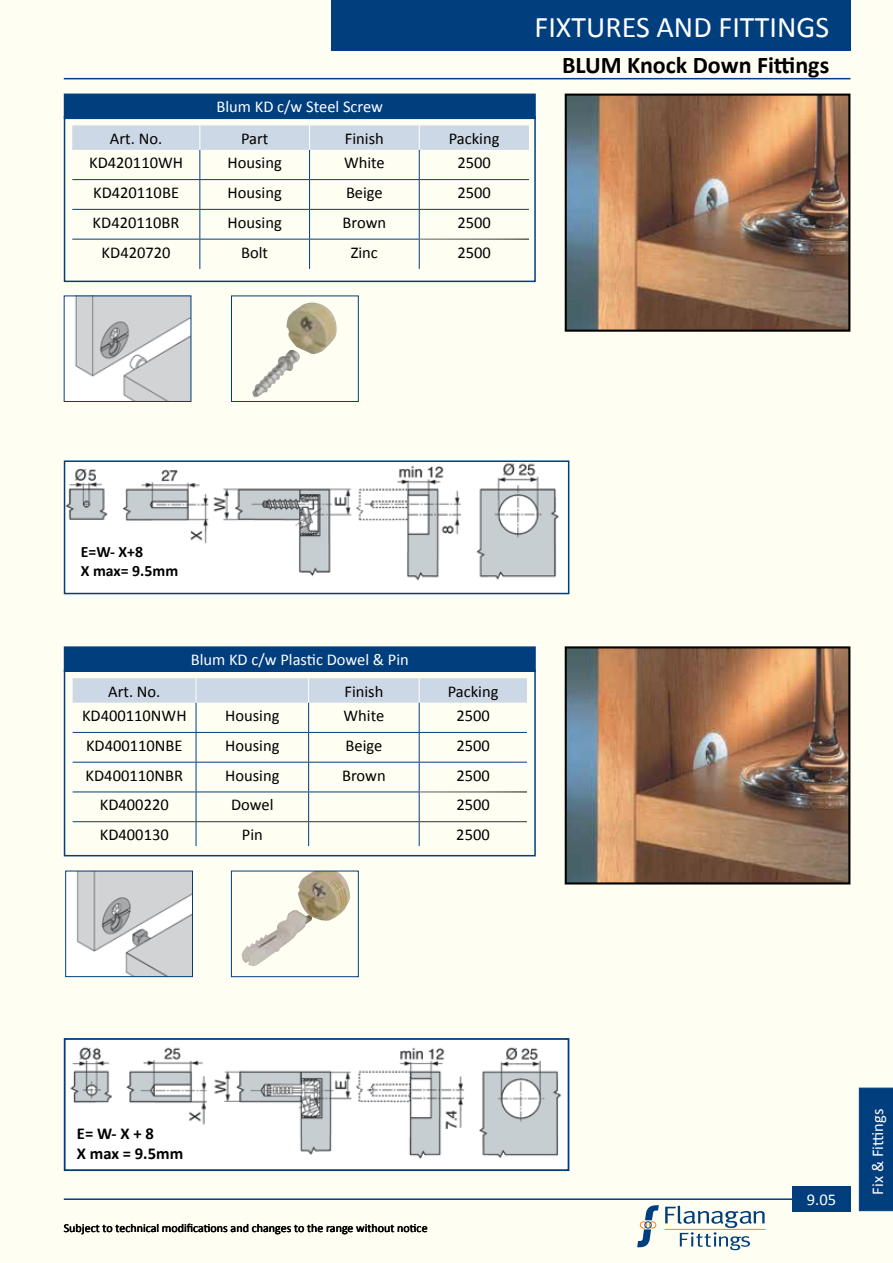
<style>
.page{position:relative;width:893px;height:1263px;background:#fffef2}
.page>*{position:absolute;margin:0;border:0;box-sizing:border-box;transform-origin:0 0}
.t1{font:30px "Calibri";color:#fff}
.t2{font:700 24px "Calibri";color:#000}
.t3{font:700 16.65px/20px "Calibri";color:#000}
.t4{font:16.5px "Calibri";color:#000}
.t5{font:16.5px "Calibri";color:#fff}
.t6{font:700 15.75px/18.9px "Calibri";color:#000}
.t7{font:12px "Calibri";color:#000}
</style>
<div class="page">
<div style="left:331px;top:0;width:519px;height:50px;background:#003e7e"></div>
<hr style="left:64px;top:78px;width:786px;height:1px;background:#003e7e">
<hr style="left:64px;top:1198px;width:786px;height:2px;background:#003e7e">
<svg style="left:637px;top:1205px;width:22px;height:42px"></svg>
<svg style="left:665px;top:1205px;width:100px;height:45px"></svg>
<hr style="left:665px;top:1229px;width:100px;height:1px;background:#f58426">
<div style="left:792px;top:1186px;width:58px;height:26px;background:#003e7e"></div>
<div style="left:859px;top:1088px;width:34px;height:123px;background:#003e7e"></div>
<div style="left:64px;top:116px;width:472px;height:166px;border:2px solid #003e7e"></div>
<div style="left:65px;top:94px;width:470px;height:24px;background:#003e7e"></div>
<div style="left:64px;top:94px;width:472px;height:25px;border:2px solid #003e7e"></div>
<hr style="left:72px;top:239px;width:128px;height:1px;background:#003e7e">
<hr style="left:200px;top:239px;width:110px;height:1px;background:#003e7e">
<hr style="left:199px;top:239px;width:1px;height:30px;background:#003e7e">
<hr style="left:310px;top:239px;width:110px;height:1px;background:#003e7e">
<hr style="left:309px;top:239px;width:1px;height:30px;background:#003e7e">
<hr style="left:419px;top:239px;width:1px;height:30px;background:#003e7e">
<hr style="left:420px;top:239px;width:109px;height:1px;background:#fff">
<svg style="left:72px;top:125px;width:457px;height:114px"></svg>
<img style="left:252px;top:302px;width:85px;height:95px">
<div style="left:231px;top:296px;width:128px;height:106px;border:1px solid #003e7e"></div>
<img style="left:66px;top:298px;width:123px;height:102px">
<img style="left:67px;top:463px;width:499px;height:128px">
<div style="left:64px;top:460px;width:505px;height:134px;border:2px solid #003e7e"></div>
<img style="left:568px;top:97px;width:279px;height:232px">
<div style="left:565px;top:94px;width:285px;height:238px;border:2px solid #000"></div>
<img style="left:242px;top:873px;width:108px;height:93px">
<div style="left:231px;top:871px;width:128px;height:106px;border:1px solid #003e7e"></div>
<div style="left:65px;top:647px;width:470px;height:24px;background:#003e7e"></div>
<div style="left:64px;top:646px;width:472px;height:26px;border:2px solid #003e7e"></div>
<div style="left:64px;top:670px;width:472px;height:186px;border:2px solid #003e7e"></div>
<svg style="left:73px;top:678px;width:454px;height:168px"></svg>
<img style="left:67px;top:873px;width:124px;height:102px">
<div style="left:65px;top:871px;width:128px;height:106px;border:1px solid #003e7e"></div>
<img style="left:568px;top:649px;width:279px;height:232px">
<div style="left:565px;top:646px;width:285px;height:238px;border:2px solid #000"></div>
<img style="left:67px;top:1041px;width:499px;height:127px">
<div style="left:64px;top:1038px;width:505px;height:133px;border:2px solid #003e7e"></div>
<p class="t5" style="left:216px;top:96px;width:168px">Blum KD c/w Steel Screw</p>
<p class="t4" style="left:110px;top:128px;width:54px">Art. No.</p>
<p class="t4" style="left:241px;top:128px;width:29px">Part</p>
<p class="t4" style="left:345px;top:128px;width:40px">Finish</p>
<p class="t4" style="left:449px;top:128px;width:52px">Packing</p>
<p class="t4" style="left:89px;top:152px;width:95px">KD420110WH</p>
<p class="t4" style="left:228px;top:152px;width:56px">Housing</p>
<p class="t4" style="left:344px;top:152px;width:42px">White</p>
<p class="t4" style="left:457px;top:152px;width:35px">2500</p>
<p class="t4" style="left:93px;top:182px;width:87px">KD420110BE</p>
<p class="t4" style="left:228px;top:182px;width:56px">Housing</p>
<p class="t4" style="left:346px;top:182px;width:38px">Beige</p>
<p class="t4" style="left:457px;top:182px;width:35px">2500</p>
<p class="t4" style="left:93px;top:212px;width:88px">KD420110BR</p>
<p class="t4" style="left:228px;top:212px;width:56px">Housing</p>
<p class="t4" style="left:343px;top:212px;width:45px">Brown</p>
<p class="t4" style="left:457px;top:212px;width:35px">2500</p>
<p class="t4" style="left:102px;top:242px;width:70px">KD420720</p>
<p class="t4" style="left:241px;top:242px;width:28px">Bolt</p>
<p class="t4" style="left:351px;top:242px;width:29px">Zinc</p>
<p class="t4" style="left:457px;top:242px;width:35px">2500</p>
<h1 class="t1" style="left:616px;top:8px;width:235px">Faber cooker hoods</h1>
<h1 class="t1" style="left:535px;top:8px;width:296px">FIXTURES AND FITTINGS</h1>
<h2 class="t2" style="left:562px;top:50px;width:269px">BLUM Knock Down Fittings</h2>
<p class="t6" style="left:81px;top:542px;width:99px">E=W- X+8<br>X max= 9.5mm</p>
<p class="t5" style="left:191px;top:649px;width:220px">Blum KD c/w Plastic Dowel &amp; Pin</p>
<p class="t4" style="left:108px;top:681px;width:54px">Art. No.</p>
<p class="t4" style="left:344px;top:681px;width:40px">Finish</p>
<p class="t4" style="left:448px;top:681px;width:52px">Packing</p>
<p class="t4" style="left:82px;top:705px;width:106px">KD400110NWH</p>
<p class="t4" style="left:225px;top:705px;width:56px">Housing</p>
<p class="t4" style="left:344px;top:705px;width:42px">White</p>
<p class="t4" style="left:456px;top:705px;width:35px">2500</p>
<p class="t4" style="left:86px;top:735px;width:98px">KD400110NBE</p>
<p class="t4" style="left:225px;top:735px;width:56px">Housing</p>
<p class="t4" style="left:345px;top:735px;width:38px">Beige</p>
<p class="t4" style="left:456px;top:735px;width:35px">2500</p>
<p class="t4" style="left:86px;top:765px;width:99px">KD400110NBR</p>
<p class="t4" style="left:225px;top:765px;width:56px">Housing</p>
<p class="t4" style="left:342px;top:765px;width:45px">Brown</p>
<p class="t4" style="left:456px;top:765px;width:35px">2500</p>
<p class="t4" style="left:100px;top:794px;width:70px">KD400220</p>
<p class="t4" style="left:231px;top:794px;width:44px">Dowel</p>
<p class="t4" style="left:456px;top:794px;width:35px">2500</p>
<p class="t4" style="left:100px;top:824px;width:70px">KD400130</p>
<p class="t4" style="left:242px;top:824px;width:22px">Pin</p>
<p class="t4" style="left:456px;top:824px;width:35px">2500</p>
<p class="t3" style="left:77px;top:1124px;width:108px">E= W- X + 8<br>X max = 9.5mm</p>
<p class="t7" style="left:64px;top:1221px;width:365px">Subject to technical modifications and changes to the range without notice</p>
<p class="t5" style="left:807px;top:1189px;width:31px">9.05</p>
<p class="t5" style="left:867px;top:1194px;width:87px;rotate:-90deg">Fix &amp; Fittings</p>
</div>
